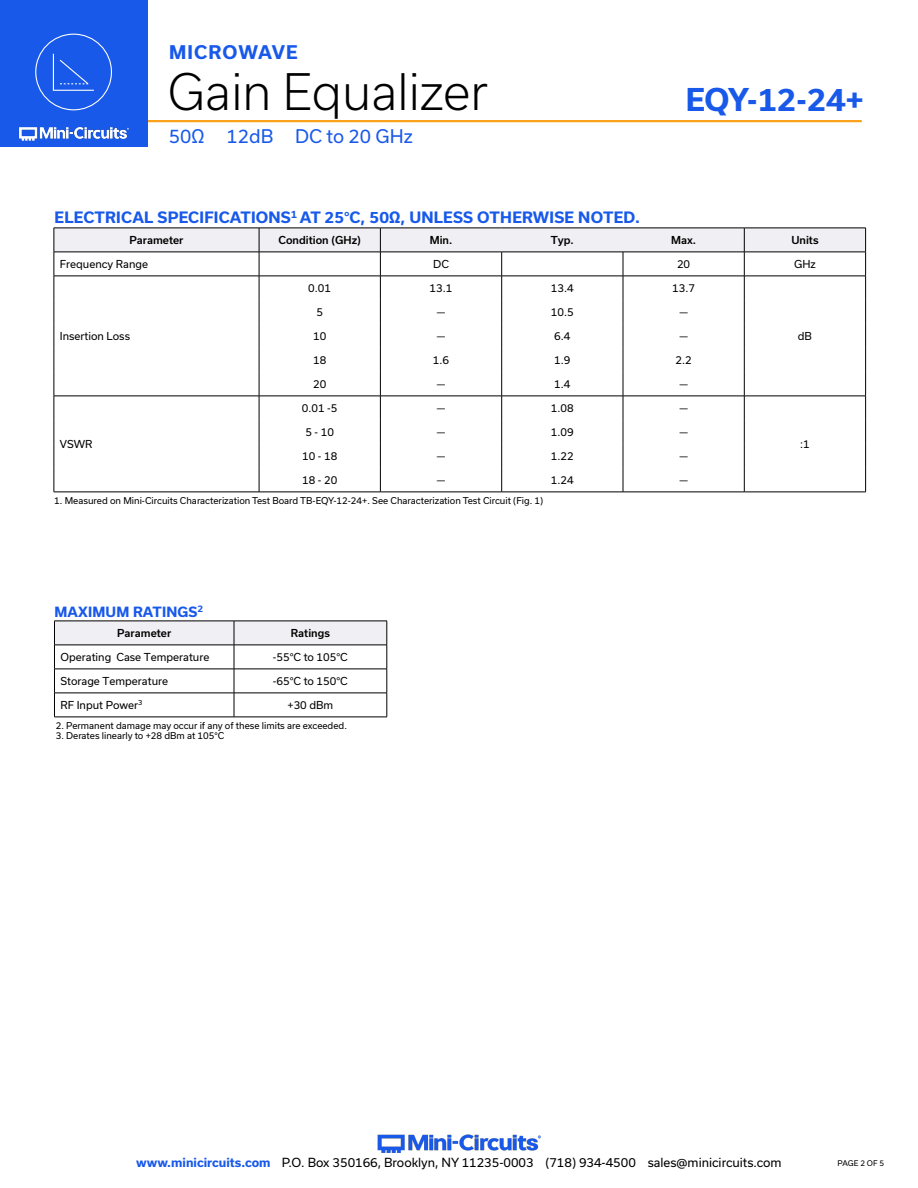
<style>
.page{position:relative;width:918px;height:1188px;background:#fff}
.page>*{position:absolute;margin:0;border:0;box-sizing:border-box;transform-origin:0 0}
.t1{font:300 48px "Usual";color:#000}
.t2{font:700 30px "Usual";letter-spacing:-.01em;color:#1859ea}
.t3{font:18px "Usual";color:#1859ea}
.t4{font:700 18px "Usual";letter-spacing:.06em;color:#1859ea}
.Blue_Headers{font:700 15px "Usual";letter-spacing:.015em;color:#1859ea}
.Blue_Headers-2{font:700 13.5px "Usual";letter-spacing:.015em;color:#1859ea}
.t5{font:12px "Usual";color:#000}
.Table_Body_Center{font:10.5px "Usual";color:#000}
.Table_Body_Left_Just{font:10.5px "Usual";color:#000}
.Table_Header_Center{font:500 10.5px "Usual";color:#000}
.Notes{font:9px "Usual";color:#000}
.t6{font:7.5px "Usual";color:#000}
.s1{font-weight:700;color:#1859ea}
</style>
<div class="page">
<hr style="left:129px;top:120px;width:733px;height:2px;background:#faa21b">
<div style="left:0;top:0;width:147px;height:147px;background:#1859ea"></div>
<img style="left:19px;top:126px;width:110px;height:15px">
<div style="left:35px;top:34px;width:77px;height:76px;border:1px solid #fff;border-radius:50%"></div>
<svg style="left:52px;top:53px;width:42px;height:38px"></svg>
<img style="left:377px;top:1134px;width:164px;height:19px">
<svg style="left:54px;top:228px;width:812px;height:264px"></svg>
<hr style="left:54px;top:492px;width:205px;height:1px;background:#000">
<hr style="left:744px;top:492px;width:122px;height:1px;background:#000">
<hr style="left:259px;top:492px;width:121px;height:1px;background:#000">
<hr style="left:380px;top:492px;width:122px;height:1px;background:#000">
<hr style="left:502px;top:492px;width:121px;height:1px;background:#000">
<hr style="left:623px;top:492px;width:121px;height:1px;background:#000">
<div style="left:54px;top:621px;width:180px;height:24px;background:#efeff4"></div>
<div style="left:234px;top:621px;width:153px;height:24px;background:#efeff4"></div>
<hr style="left:54px;top:645px;width:180px;height:1px;background:#000">
<hr style="left:234px;top:645px;width:153px;height:1px;background:#000">
<hr style="left:54px;top:669px;width:180px;height:1px;background:#000">
<hr style="left:234px;top:669px;width:153px;height:1px;background:#000">
<hr style="left:54px;top:693px;width:180px;height:1px;background:#000">
<hr style="left:234px;top:693px;width:153px;height:1px;background:#000">
<hr style="left:54px;top:717px;width:180px;height:1px;background:#000">
<hr style="left:234px;top:717px;width:153px;height:1px;background:#000">
<hr style="left:234px;top:621px;width:153px;height:1px;background:#000">
<svg style="left:387px;top:621px;width:1px;height:96px"></svg>
<svg style="left:54px;top:622px;width:1px;height:95px"></svg>
<hr style="left:54px;top:621px;width:180px;height:1px;background:#000">
<svg style="left:234px;top:621px;width:1px;height:96px"></svg>
<h3 class="t4" style="left:169px;top:42px;width:130px">MICROWAVE</h3>
<h1 class="t1" style="left:168px;top:65px;width:322px">Gain Equalizer</h1>
<h3 class="t3" style="left:169px;top:125px;width:246px">50Ω 12dB DC to 20 GHz</h3>
<p class="Blue_Headers" style="left:55px;top:208px;width:587px">ELECTRICAL SPECIFICATIONS<sup>1</sup> AT 25°C, 50Ω, UNLESS OTHERWISE NOTED.</p>
<h2 class="t2" style="left:686px;top:82px;width:180px">EQY-12-24+</h2>
<p class="Table_Header_Center" style="left:129px;top:234px;width:56px">Parameter</p>
<p class="Table_Header_Center" style="left:279px;top:234px;width:84px">Condition (GHz)</p>
<p class="Table_Header_Center" style="left:430px;top:234px;width:24px">Min.</p>
<p class="Table_Header_Center" style="left:551px;top:234px;width:25px">Typ.</p>
<p class="Table_Header_Center" style="left:671px;top:234px;width:26px">Max.</p>
<p class="Table_Header_Center" style="left:791px;top:234px;width:29px">Units</p>
<p class="Table_Body_Left_Just" style="left:60px;top:258px;width:90px">Frequency Range</p>
<p class="Table_Body_Center" style="left:433px;top:258px;width:17px">DC</p>
<p class="Table_Body_Center" style="left:677px;top:258px;width:15px">20</p>
<p class="Table_Body_Center" style="left:794px;top:258px;width:23px">GHz</p>
<p class="Table_Body_Left_Just" style="left:60px;top:330px;width:72px">Insertion Loss</p>
<p class="Table_Body_Left_Just" style="left:60px;top:438px;width:34px">VSWR</p>
<p class="Table_Body_Center" style="left:308px;top:282px;width:24px">0.01</p>
<p class="Table_Body_Center" style="left:430px;top:282px;width:24px">13.1</p>
<p class="Table_Body_Center" style="left:551px;top:282px;width:24px">13.4</p>
<p class="Table_Body_Center" style="left:672px;top:282px;width:24px">13.7</p>
<p class="Table_Body_Center" style="left:316px;top:306px;width:8px">5</p>
<p class="Table_Body_Center" style="left:437px;top:306px;width:10px">—</p>
<p class="Table_Body_Center" style="left:551px;top:306px;width:24px">10.5</p>
<p class="Table_Body_Center" style="left:679px;top:306px;width:10px">—</p>
<p class="Table_Body_Center" style="left:313px;top:330px;width:15px">10</p>
<p class="Table_Body_Center" style="left:437px;top:330px;width:10px">—</p>
<p class="Table_Body_Center" style="left:554px;top:330px;width:18px">6.4</p>
<p class="Table_Body_Center" style="left:679px;top:330px;width:10px">—</p>
<p class="Table_Body_Center" style="left:313px;top:354px;width:15px">18</p>
<p class="Table_Body_Center" style="left:433px;top:354px;width:18px">1.6</p>
<p class="Table_Body_Center" style="left:554px;top:354px;width:18px">1.9</p>
<p class="Table_Body_Center" style="left:676px;top:354px;width:18px">2.2</p>
<p class="Table_Body_Center" style="left:313px;top:378px;width:15px">20</p>
<p class="Table_Body_Center" style="left:437px;top:378px;width:10px">—</p>
<p class="Table_Body_Center" style="left:554px;top:378px;width:18px">1.4</p>
<p class="Table_Body_Center" style="left:679px;top:378px;width:10px">—</p>
<p class="Table_Body_Center" style="left:302px;top:402px;width:37px">0.01 -5</p>
<p class="Table_Body_Center" style="left:437px;top:402px;width:10px">—</p>
<p class="Table_Body_Center" style="left:551px;top:402px;width:24px">1.08</p>
<p class="Table_Body_Center" style="left:679px;top:402px;width:10px">—</p>
<p class="Table_Body_Center" style="left:305px;top:426px;width:30px">5 - 10</p>
<p class="Table_Body_Center" style="left:437px;top:426px;width:10px">—</p>
<p class="Table_Body_Center" style="left:551px;top:426px;width:24px">1.09</p>
<p class="Table_Body_Center" style="left:679px;top:426px;width:10px">—</p>
<p class="Table_Body_Center" style="left:302px;top:450px;width:37px">10 - 18</p>
<p class="Table_Body_Center" style="left:437px;top:450px;width:10px">—</p>
<p class="Table_Body_Center" style="left:551px;top:450px;width:24px">1.22</p>
<p class="Table_Body_Center" style="left:679px;top:450px;width:10px">—</p>
<p class="Table_Body_Center" style="left:302px;top:474px;width:37px">18 - 20</p>
<p class="Table_Body_Center" style="left:437px;top:474px;width:10px">—</p>
<p class="Table_Body_Center" style="left:551px;top:474px;width:24px">1.24</p>
<p class="Table_Body_Center" style="left:679px;top:474px;width:10px">—</p>
<p class="Notes" style="left:54px;top:496px;width:490px">1. Measured on Mini-Circuits Characterization Test Board TB-EQY-12-24+. See Characterization Test Circuit (Fig. 1)</p>
<p class="Blue_Headers-2" style="left:54px;top:604px;width:150px">MAXIMUM RATINGS<sup>2</sup></p>
<p class="Table_Header_Center" style="left:117px;top:627px;width:56px">Parameter</p>
<p class="Table_Header_Center" style="left:291px;top:627px;width:41px">Ratings</p>
<p class="Table_Body_Left_Just" style="left:60px;top:651px;width:150px">Operating Case Temperature</p>
<p class="Table_Body_Center" style="left:273px;top:651px;width:76px">-55°C to 105°C</p>
<p class="Table_Body_Left_Just" style="left:60px;top:675px;width:109px">Storage Temperature</p>
<p class="Table_Body_Center" style="left:273px;top:675px;width:76px">-65°C to 150°C</p>
<p class="Table_Body_Left_Just" style="left:60px;top:699px;width:84px">RF Input Power<sup>3</sup></p>
<p class="Table_Body_Center" style="left:288px;top:699px;width:47px">+30 dBm</p>
<p class="Notes" style="left:56px;top:720px;width:293px">2. Permanent damage may occur if any of these limits are exceeded.</p>
<p class="Notes" style="left:56px;top:731px;width:170px">3. Derates linearly to +28 dBm at 105°C</p>
<p class="Table_Body_Center" style="left:798px;top:330px;width:16px">dB</p>
<p class="Table_Body_Center" style="left:800px;top:438px;width:11px">:1</p>
<h3 class="t5" style="left:136px;top:1156px;width:647px"><span class="s1">www.minicircuits.com</span> P.O. Box 350166, Brooklyn, NY 11235-0003 (718) 934-4500 sales@minicircuits.com</h3>
<p class="t6" style="left:838px;top:1159px;width:48px">PAGE 2 OF 5</p>
</div>
